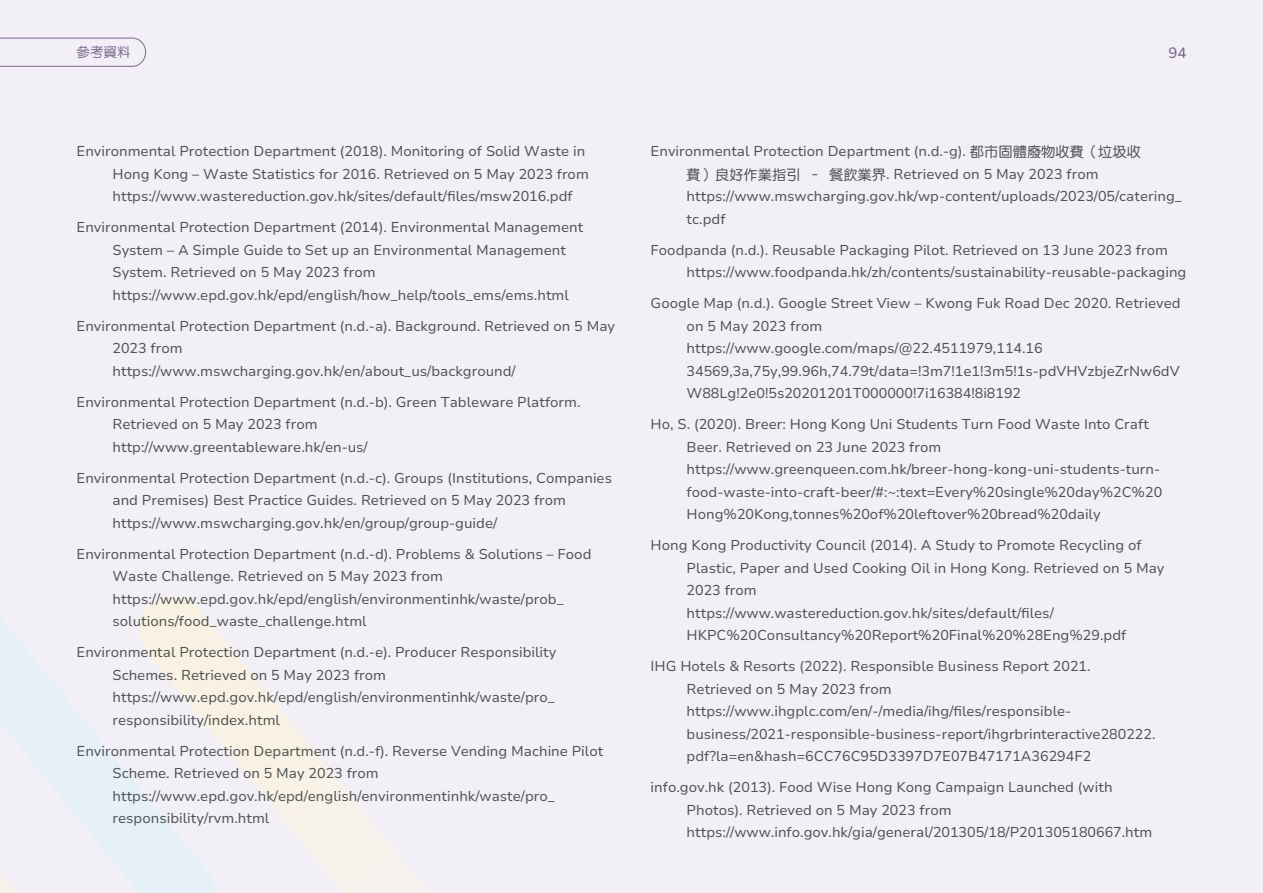
<style>
.page{position:relative;width:1263px;height:893px;background:#f2eff6}
.page>*{position:absolute;margin:0;border:0;box-sizing:border-box;transform-origin:0 0}
.t1{font:200 15px "Nunito Sans 12 pt";color:#7c6a91}
.t2{font:200 14.25px/22.5px "Nunito Sans 12 pt";color:#4e5350}
.t3{font:13.5px "DF Yuan Md HK BF";color:#7c6a91}
.s1{font-family:"DF Yuan Md HK BF";font-weight:400}
</style>
<div class="page">
<img style="left:0;top:596px;width:392px;height:297px">
<svg style="left:0;top:37px;width:146px;height:30px"></svg>
<p class="t3" style="left:77px;top:45px;width:55px">參考資料</p>
<p class="t1" style="left:1168px;top:42px;width:19px">94</p>
<p class="t2" style="left:113px;top:140px;width:478px;text-indent:-36px">Environmental Protection Department (2018). Monitoring of Solid Waste in<br>Hong Kong – Waste Statistics for 2016. Retrieved on 5 May 2023 from https://www.wastereduction.gov.hk/sites/default/files/msw2016.pdf</p>
<p class="t2" style="left:113px;top:216px;width:472px;text-indent:-36px">Environmental Protection Department (2014). Environmental Management System – A Simple Guide to Set up an Environmental Management System. Retrieved on 5 May 2023 from https://www.epd.gov.hk/epd/english/how_help/tools_ems/ems.html</p>
<p class="t2" style="left:113px;top:314px;width:504px;text-indent:-36px">Environmental Protection Department (n.d.-a). Background. Retrieved on 5 May<br>2023 from<br>https://www.mswcharging.gov.hk/en/about_us/background/</p>
<p class="t2" style="left:113px;top:390px;width:470px;text-indent:-36px">Environmental Protection Department (n.d.-b). Green Tableware Platform.<br>Retrieved on 5 May 2023 from<br>http://www.greentableware.hk/en-us/</p>
<p class="t2" style="left:113px;top:466px;width:501px;text-indent:-36px">Environmental Protection Department (n.d.-c). Groups (Institutions, Companies and Premises) Best Practice Guides. Retrieved on 5 May 2023 from https://www.mswcharging.gov.hk/en/group/group-guide/</p>
<p class="t2" style="left:113px;top:542px;width:480px;text-indent:-36px">Environmental Protection Department (n.d.-d). Problems &amp; Solutions – Food Waste Challenge. Retrieved on 5 May 2023 from https://www.epd.gov.hk/epd/english/environmentinhk/waste/prob_ solutions/food_waste_challenge.html</p>
<p class="t2" style="left:113px;top:641px;width:445px;text-indent:-36px">Environmental Protection Department (n.d.-e). Producer Responsibility Schemes. Retrieved on 5 May 2023 from https://www.epd.gov.hk/epd/english/environmentinhk/waste/pro_ responsibility/index.html</p>
<p class="t2" style="left:113px;top:739px;width:492px;text-indent:-36px">Environmental Protection Department (n.d.-f). Reverse Vending Machine Pilot Scheme. Retrieved on 5 May 2023 from https://www.epd.gov.hk/epd/english/environmentinhk/waste/pro_ responsibility/rvm.html</p>
<p class="t2" style="left:687px;top:140px;width:497px;text-indent:-36px">Environmental Protection Department (n.d.-g). <span class="s1">都市固體廢物收費（垃圾收<br>費）良好作業指引 – 餐飲業界</span>. Retrieved on 5 May 2023 from https://www.mswcharging.gov.hk/wp-content/uploads/2023/05/catering_ tc.pdf</p>
<p class="t2" style="left:687px;top:238px;width:501px;text-indent:-36px">Foodpanda (n.d.). Reusable Packaging Pilot. Retrieved on 13 June 2023 from https://www.foodpanda.hk/zh/contents/sustainability-reusable-packaging</p>
<p class="t2" style="left:687px;top:292px;width:496px;text-indent:-36px">Google Map (n.d.). Google Street View – Kwong Fuk Road Dec 2020. Retrieved on 5 May 2023 from https://www.google.com/maps/@22.4511979,114.16<br>34569,3a,75y,99.96h,74.79t/data=!3m7!1e1!3m5!1s-pdVHVzbjeZrNw6dV W88Lg!2e0!5s20201201T000000!7i16384!8i8192</p>
<p class="t2" style="left:687px;top:413px;width:477px;text-indent:-36px">Ho, S. (2020). Breer: Hong Kong Uni Students Turn Food Waste Into Craft Beer. Retrieved on 23 June 2023 from https://www.greenqueen.com.hk/breer-hong-kong-uni-students-turn&shy;food-waste-into-craft-beer/#:~:text=Every%20single%20day%2C%20<br>Hong%20Kong,tonnes%20of%20leftover%20bread%20daily</p>
<p class="t2" style="left:687px;top:534px;width:479px;text-indent:-36px">Hong Kong Productivity Council (2014). A Study to Promote Recycling of Plastic, Paper and Used Cooking Oil in Hong Kong. Retrieved on 5 May 2023 from<br>https://www.wastereduction.gov.hk/sites/default/files/ HKPC%20Consultancy%20Report%20Final%20%28Eng%29.pdf</p>
<p class="t2" style="left:687px;top:655px;width:470px;text-indent:-36px">IHG Hotels &amp; Resorts (2022). Responsible Business Report 2021.<br>Retrieved on 5 May 2023 from https://www.ihgplc.com/en/-/media/ihg/files/responsible&shy;business/2021-responsible-business-report/ihgrbrinteractive280222. pdf?la=en&amp;hash=6CC76C95D3397D7E07B47171A36294F2</p>
<p class="t2" style="left:687px;top:776px;width:467px;text-indent:-36px">info.gov.hk (2013). Food Wise Hong Kong Campaign Launched (with<br>Photos). Retrieved on 5 May 2023 from https://www.info.gov.hk/gia/general/201305/18/P201305180667.htm</p>
</div>
